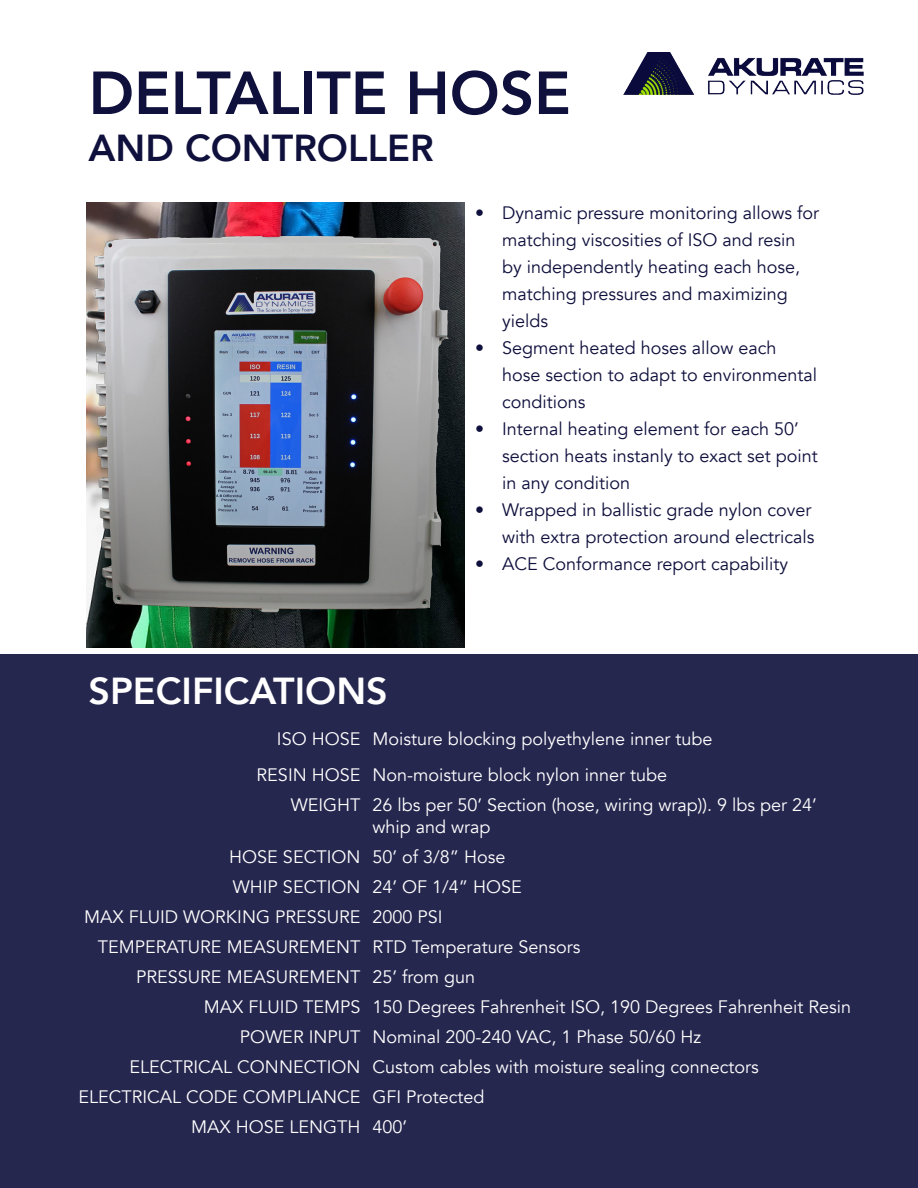
<style>
.page{position:relative;width:918px;height:1188px;background:#fff}
.page>*{position:absolute;margin:0;border:0;box-sizing:border-box;transform-origin:0 0}
._40_reg_Left{font:800 60px "Avenir";color:#0f103c}
._25_Reg_Left{font:800 37.5px "Avenir";color:#fff}
._25_Reg_Left-2{font:800 37.5px "Avenir";color:#0f103c}
.t1{font:18px/21.6px "Avenir";color:#fff}
.t2{font:18px/27px "Avenir";color:#0e0f3c}
</style>
<div class="page">
<div style="left:0;top:654px;width:918px;height:534px;background:#26274f"></div>
<img style="left:624px;top:52px;width:240px;height:43px">
<img style="left:86px;top:202px;width:376px;height:446px">
<p class="_40_reg_Left" style="left:89px;top:46px;width:484px">DELTALITE HOSE</p>
<p class="_25_Reg_Left-2" style="left:89px;top:119px;width:347px">AND CONTROLLER</p>
<p class="_25_Reg_Left" style="left:89px;top:662px;width:301px">SPECIFICATIONS</p>
<p class="t2" style="left:502px;top:200px;width:318px;text-indent:-27px">• Dynamic pressure monitoring allows for matching viscosities of ISO and resin by independently heating each hose, matching pressures and maximizing yields</p>
<p class="t2" style="left:502px;top:335px;width:316px;text-indent:-27px">• Segment heated hoses allow each hose section to adapt to environmental conditions</p>
<p class="t2" style="left:502px;top:416px;width:317px;text-indent:-27px">• Internal heating element for each 50’ section heats instanly to exact set point in any condition</p>
<p class="t2" style="left:475px;top:497px;width:341px;text-align:right">• Wrapped in ballistic grade nylon cover with extra protection around electricals</p>
<p class="t2" style="left:475px;top:551px;width:314px">• ACE Conformance report capability</p>
<p class="t1" style="left:277px;top:728px;width:85px">ISO HOSE</p>
<p class="t1" style="left:372px;top:728px;width:342px">Moisture blocking polyethylene inner tube</p>
<p class="t1" style="left:257px;top:764px;width:105px">RESIN HOSE</p>
<p class="t1" style="left:372px;top:764px;width:296px">Non-moisture block nylon inner tube</p>
<p class="t1" style="left:291px;top:794px;width:71px">WEIGHT</p>
<p class="t1" style="left:372px;top:794px;width:446px">26 lbs per 50’ Section (hose, wiring wrap)). 9 lbs per 24’ whip and wrap</p>
<p class="t1" style="left:229px;top:846px;width:133px">HOSE SECTION</p>
<p class="t1" style="left:372px;top:846px;width:135px">50’ of 3/8” Hose</p>
<p class="t1" style="left:233px;top:876px;width:129px">WHIP SECTION</p>
<p class="t1" style="left:372px;top:876px;width:151px">24’ OF 1/4” HOSE</p>
<p class="t1" style="left:84px;top:906px;width:278px">MAX FLUID WORKING PRESSURE</p>
<p class="t1" style="left:372px;top:906px;width:72px">2000 PSI</p>
<p class="t1" style="left:98px;top:936px;width:264px">TEMPERATURE MEASUREMENT</p>
<p class="t1" style="left:372px;top:936px;width:210px">RTD Temperature Sensors</p>
<p class="t1" style="left:136px;top:966px;width:226px">PRESSURE MEASUREMENT</p>
<p class="t1" style="left:372px;top:966px;width:104px">25’ from gun</p>
<p class="t1" style="left:204px;top:996px;width:158px">MAX FLUID TEMPS</p>
<p class="t1" style="left:372px;top:996px;width:480px">150 Degrees Fahrenheit ISO, 190 Degrees Fahrenheit Resin</p>
<p class="t1" style="left:240px;top:1026px;width:122px">POWER INPUT</p>
<p class="t1" style="left:372px;top:1026px;width:330px">Nominal 200-240 VAC, 1 Phase 50/60 Hz</p>
<p class="t1" style="left:130px;top:1056px;width:232px">ELECTRICAL CONNECTION</p>
<p class="t1" style="left:372px;top:1056px;width:388px">Custom cables with moisture sealing connectors</p>
<p class="t1" style="left:78px;top:1086px;width:283px">ELECTRICAL CODE COMPLIANCE</p>
<p class="t1" style="left:372px;top:1086px;width:114px">GFI Protected</p>
<p class="t1" style="left:191px;top:1116px;width:171px">MAX HOSE LENGTH</p>
<p class="t1" style="left:372px;top:1116px;width:36px">400’</p>
</div>
